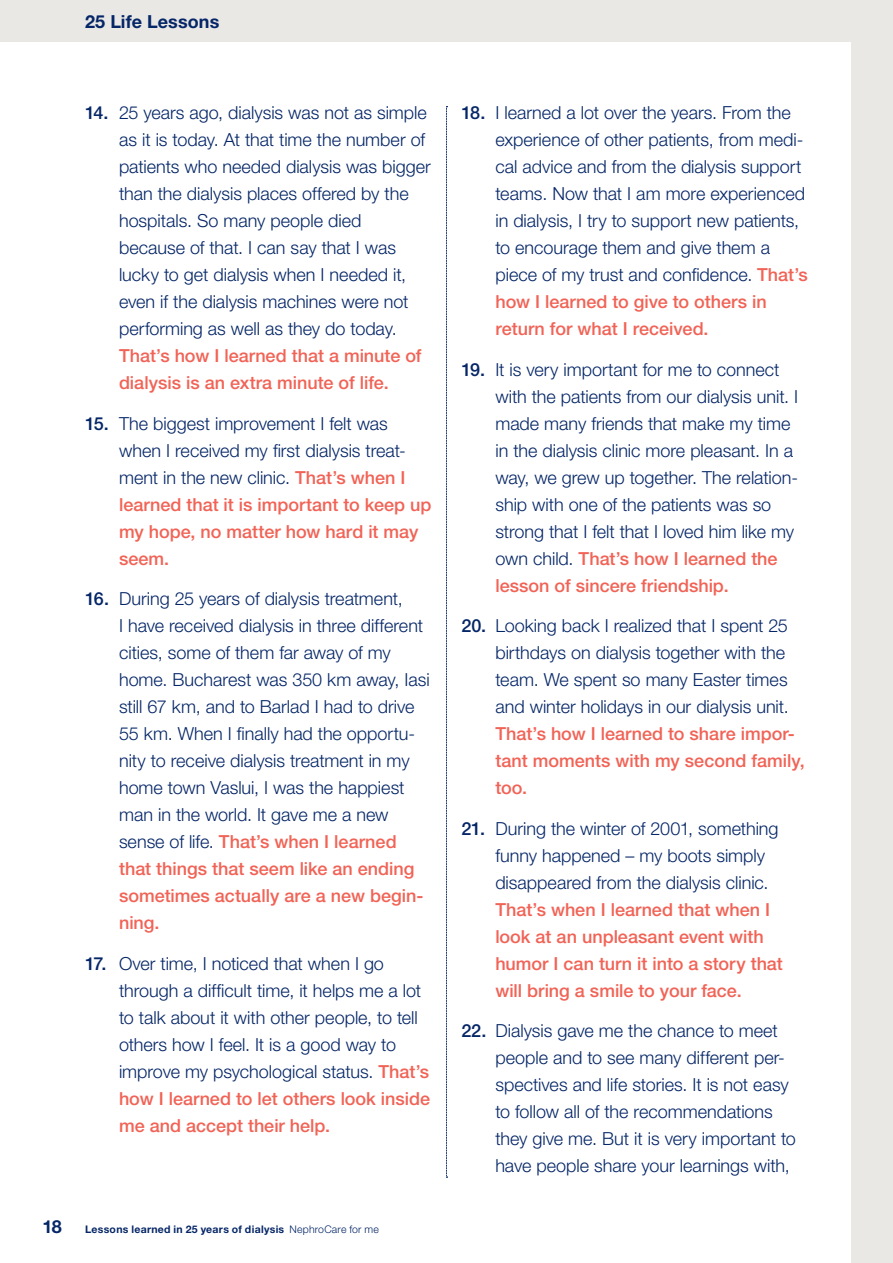
<style>
.page{position:relative;width:893px;height:1263px;background:#eae8e5}
.page>*{position:absolute;margin:0;border:0;box-sizing:border-box;transform-origin:0 0}
.t1{font:300 18px/27px "Helvetica Neue LT Pro";color:#052667}
.t2{font:500 18px/27px "Helvetica Neue LT Pro";color:#f16356}
.t3{font:700 18px "Helvetica Neue LT Pro";letter-spacing:.005em;color:#052667}
.t4{font:700 10.5px "Helvetica Neue LT Pro";letter-spacing:.025em;color:#052667}
.s1{font-weight:500}
.s2{font-weight:500;color:#f16356}
.s3{font-weight:300}
</style>
<div class="page">
<div style="left:0;top:43px;width:850px;height:1220px;background:#fff"></div>
<svg style="left:446px;top:106px;width:1px;height:1072px"></svg>
<p class="t3" style="left:85px;top:10px;width:136px">25 Life Lessons</p>
<p class="t1" style="left:119px;top:99px;width:313px;text-indent:-34px"><span class="s1">14.</span> 25 years ago, dialysis was not as simple as it is today. At that time the number of patients who needed dialysis was bigger than the dialysis places offered by the hospitals. So many people died because of that. I can say that I was lucky to get dialysis when I needed it, even if the dialysis machines were not performing as well as they do today.</p>
<p class="t2" style="left:119px;top:342px;width:304px">That’s how I learned that a minute of dialysis is an extra minute of life.</p>
<p class="t1" style="left:119px;top:409px;width:314px;text-indent:-34px"><span class="s1">15.</span> The biggest improvement I felt was when I received my first dialysis treat&shy;ment in the new clinic. <span class="s2">That’s when I learned that it is important to keep up my hope, no matter how hard it may seem.</span></p>
<p class="t1" style="left:119px;top:585px;width:312px;text-indent:-34px"><span class="s1">16.</span> During 25 years of dialysis treatment,<br>I have received dialysis in three different cities, some of them far away of my home. Bucharest was 350 km away, Iasi still 67 km, and to Barlad I had to drive 55 km. When I finally had the opportu&shy;nity to receive dialysis treatment in my home town Vaslui, I was the happiest man in the world. It gave me a new sense of life. <span class="s2">That’s when I learned that things that seem like an ending sometimes actually are a new begin&shy;ning.</span></p>
<p class="t1" style="left:119px;top:949px;width:313px;text-indent:-34px"><span class="s1">17.</span> Over time, I noticed that when I go through a difficult time, it helps me a lot to talk about it with other people, to tell others how I feel. It is a good way to improve my psychological status. <span class="s2">That’s how I learned to let others look inside me and accept their help.</span></p>
<p class="t3" style="left:43px;top:1215px;width:21px">18</p>
<p class="t4" style="left:85px;top:1223px;width:295px">Lessons learned in 25 years of dialysis <span class="s3">NephroCare for me</span></p>
<p class="t1" style="left:495px;top:99px;width:314px;text-indent:-34px"><span class="s1">18.</span> I learned a lot over the years. From the experience of other patients, from medi&shy;cal advice and from the dialysis support teams. Now that I am more experienced in dialysis, I try to support new patients, to encourage them and give them a piece of my trust and confidence. <span class="s2">That’s how I learned to give to others in return for what I received.</span></p>
<p class="t1" style="left:495px;top:355px;width:304px;text-indent:-34px"><span class="s1">19.</span> It is very important for me to connect with the patients from our dialysis unit. I made many friends that make my time in the dialysis clinic more pleasant. In a way, we grew up together. The relation&shy;ship with one of the patients was so strong that I felt that I loved him like my own child. <span class="s2">That’s how I learned the lesson of sincere friendship.</span></p>
<p class="t1" style="left:495px;top:612px;width:295px;text-indent:-34px"><span class="s1">20.</span> Looking back I realized that I spent 25 birthdays on dialysis together with the team. We spent so many Easter times and winter holidays in our dialysis unit.</p>
<p class="t2" style="left:495px;top:720px;width:311px">That’s how I learned to share impor&shy;tant moments with my second family, too.</p>
<p class="t1" style="left:495px;top:814px;width:285px;text-indent:-34px"><span class="s1">21.</span> During the winter of 2001, something funny happened – my boots simply disappeared from the dialysis clinic.</p>
<p class="t2" style="left:495px;top:896px;width:289px">That’s when I learned that when I look at an unpleasant event with humor I can turn it into a story that will bring a smile to your face.</p>
<p class="t1" style="left:495px;top:1017px;width:302px;text-indent:-34px"><span class="s1">22.</span> Dialysis gave me the chance to meet people and to see many different per&shy;spectives and life stories. It is not easy to follow all of the recommendations they give me. But it is very important to have people share your learnings with,</p>
</div>
